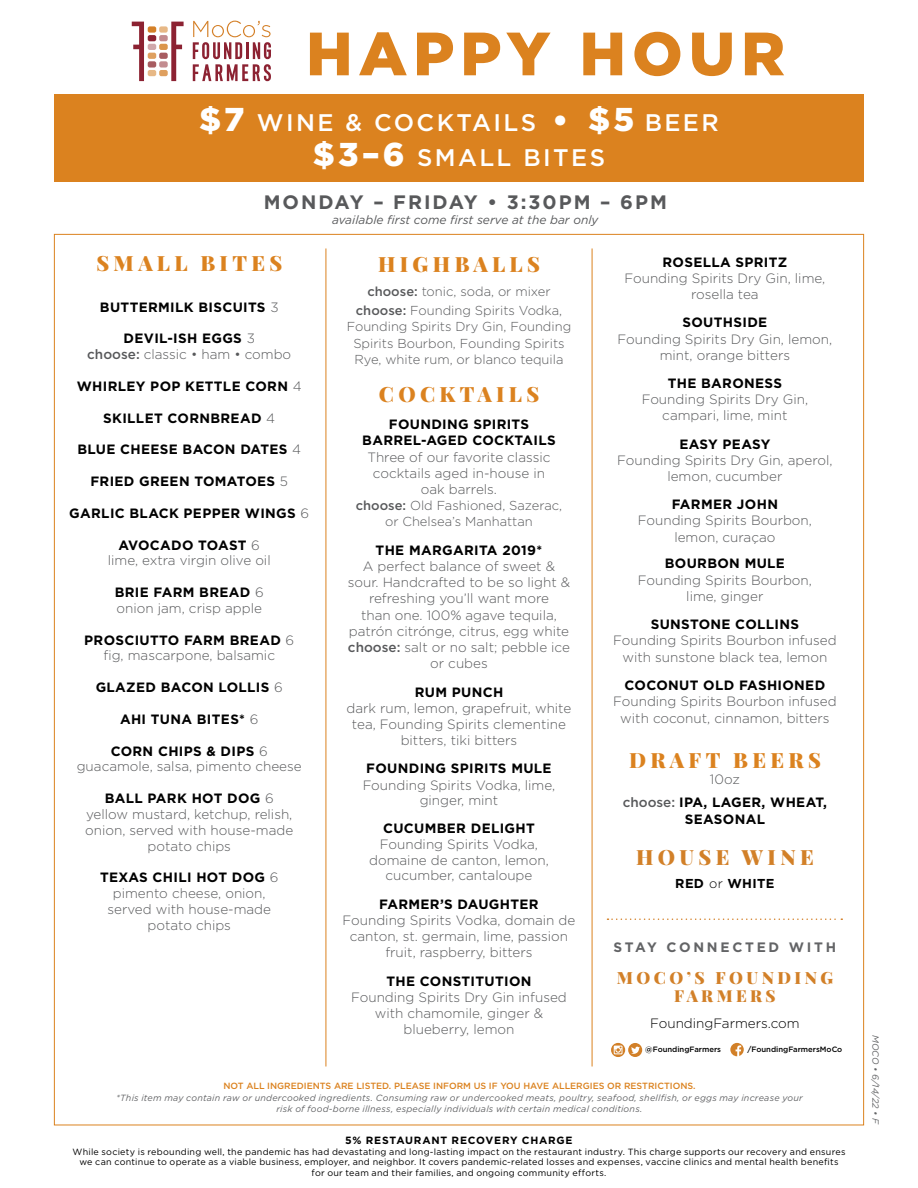
<style>
.page{position:relative;width:918px;height:1188px;background:#fff}
.page>*{position:absolute;margin:0;border:0;box-sizing:border-box;transform-origin:0 0}
.General_Description{font:900 60.9px "Gotham";letter-spacing:.1em;color:#db821f}
.General_Description-2{font:500 24px/34.5px "Gotham";letter-spacing:.1em;color:#fff;text-align:center}
.t1{font:900 21px "Playfair Display";letter-spacing:.21em;color:#db821f}
.t2{font:900 21px "Playfair Display";letter-spacing:.21em;color:#d28028}
.General_Description-3{font:700 19.5px "Gotham";letter-spacing:.1em;color:#58595b}
.t3{font:900 16.8px "Playfair Display";letter-spacing:.205em;color:#d28028}
.t4{font:900 16.5px "Playfair Display";letter-spacing:.21em;color:#d28028}
.t5{font:700 13.65px "Gotham";letter-spacing:.2em;color:#636466}
.t6{font:300 13.5px/16.2px "Gotham";color:#58595b;text-align:center}
.t7{font:700 13.5px/16.2px "Gotham";letter-spacing:.025em;color:#000;text-align:center}
.t8{font:300 13.5px "Gotham";color:#000}
.t9{font:300 12.9px/16.2px "Gotham";color:#58595b;text-align:center}
.t10{font:700 12.9px "Gotham";letter-spacing:.025em;color:#000}
.General_Description-4{font:italic 12px "Gotham";color:#58595b}
.t11{font:700 10.5px "Gotham";letter-spacing:.07em;color:#000}
.t12{font:9px/10.5px "Gotham";letter-spacing:.025em;color:#000;text-align:center}
.Pizza_Items{font:italic 9px/11.2px "Gotham";letter-spacing:.025em;color:#636466;text-align:center}
.Crop_List_XX{font:500 9px "Gotham";color:#db821f}
.t13{font:500 7.65px "Gotham";color:#000}
.s1{font-weight:900;font-size:33px}
.s2{font-weight:900;font-size:30px}
.s3{font-weight:300;color:#58595b}
.s4{font-weight:700;color:#000}
.s5{font-weight:500}
.s6{font-weight:500;color:#58595b}
.s7{font-weight:300}
</style>
<div class="page">
<div style="left:148px;top:53px;width:8px;height:6px;background:#dfa05f;border-radius:2px"></div>
<div style="left:159px;top:53px;width:9px;height:6px;background:#a85c61;border-radius:2px"></div>
<div style="left:148px;top:61px;width:8px;height:7px;background:#a85c61;border-radius:2px"></div>
<div style="left:159px;top:61px;width:9px;height:7px;background:#c38c90;border-radius:2px"></div>
<div style="left:148px;top:70px;width:8px;height:6px;background:#e7b886;border-radius:2px"></div>
<div style="left:159px;top:70px;width:9px;height:6px;background:#dfa05f;border-radius:2px"></div>
<div style="left:148px;top:26px;width:8px;height:7px;background:#d48028;border-radius:2px"></div>
<div style="left:159px;top:26px;width:9px;height:7px;background:#e7b886;border-radius:2px"></div>
<div style="left:148px;top:35px;width:8px;height:6px;background:#8c2232;border-radius:2px"></div>
<div style="left:159px;top:35px;width:9px;height:6px;background:#c38c90;border-radius:2px"></div>
<div style="left:148px;top:44px;width:8px;height:6px;background:#d0a8ab;border-radius:2px"></div>
<div style="left:159px;top:44px;width:9px;height:6px;background:#db954b;border-radius:2px"></div>
<svg style="left:132px;top:22px;width:12px;height:59px"></svg>
<svg style="left:171px;top:22px;width:13px;height:59px"></svg>
<svg style="left:193px;top:21px;width:78px;height:60px"></svg>
<hr style="left:326px;top:248px;width:1px;height:819px;background:#db821f">
<hr style="left:592px;top:248px;width:1px;height:819px;background:#db821f">
<svg style="left:730px;top:1043px;width:14px;height:13px"></svg>
<svg style="left:611px;top:1043px;width:31px;height:14px"></svg>
<svg style="left:608px;top:918px;width:234px;height:2px"></svg>
<div style="left:54px;top:94px;width:810px;height:88px;background:#db821f"></div>
<p class="General_Description" style="left:306px;top:12px;width:480px">HAPPY HOUR</p>
<p class="General_Description-2" style="left:199px;top:105px;width:521px"><span class="s1">$7</span> WINE &amp; COCKTAILS <span class="s2">•</span> <span class="s1">$5</span> BEER <span class="s1">$3–6</span> SMALL BITES</p>
<p class="General_Description-3" style="left:264px;top:189px;width:405px">MONDAY – FRIDAY • 3:30PM – 6PM</p>
<p class="General_Description-4" style="left:332px;top:212px;width:268px">available first come first serve at the bar only</p>
<p class="t1" style="left:96px;top:250px;width:188px">SMALL BITES</p>
<p class="t7" style="left:100px;top:299px;width:180px">BUTTERMILK BISCUITS <span class="s3">3</span></p>
<p class="t6" style="left:87px;top:330px;width:206px"><span class="s4">DEVIL-ISH EGGS</span> 3<br><span class="s5">choose:</span> classic • ham • combo</p>
<p class="t7" style="left:77px;top:378px;width:226px">WHIRLEY POP KETTLE CORN <span class="s3">4</span></p>
<p class="t7" style="left:103px;top:410px;width:174px">SKILLET CORNBREAD <span class="s3">4</span></p>
<p class="t7" style="left:77px;top:441px;width:225px">BLUE CHEESE BACON DATES <span class="s3">4</span></p>
<p class="t7" style="left:90px;top:473px;width:199px">FRIED GREEN TOMATOES <span class="s3">5</span></p>
<p class="t7" style="left:69px;top:505px;width:241px">GARLIC BLACK PEPPER WINGS <span class="s3">6</span></p>
<p class="t6" style="left:108px;top:536px;width:164px"><span class="s4">AVOCADO TOAST</span> 6 lime, extra virgin olive oil</p>
<p class="t6" style="left:115px;top:584px;width:150px;text-align:left"><span class="s4">BRIE FARM BREAD</span> 6 onion jam, crisp apple</p>
<p class="t6" style="left:84px;top:632px;width:212px"><span class="s4">PROSCIUTTO FARM BREAD</span> 6 fig, mascarpone, balsamic</p>
<p class="t7" style="left:96px;top:679px;width:189px">GLAZED BACON LOLLIS <span class="s3">6</span></p>
<p class="t7" style="left:120px;top:711px;width:140px">AHI TUNA BITES* <span class="s3">6</span></p>
<p class="t6" style="left:77px;top:743px;width:227px"><span class="s4">CORN CHIPS &amp; DIPS</span> 6 guacamole, salsa, pimento cheese</p>
<p class="t6" style="left:85px;top:790px;width:210px"><span class="s4">BALL PARK HOT DOG</span> 6 yellow mustard, ketchup, relish, onion, served with house-made potato chips</p>
<p class="t6" style="left:100px;top:869px;width:180px"><span class="s4">TEXAS CHILI HOT DOG</span> 6 pimento cheese, onion, served with house-made potato chips</p>
<p class="t1" style="left:378px;top:251px;width:163px">HIGHBALLS</p>
<p class="t9" style="left:367px;top:283px;width:185px"><span class="s5">choose:</span> tonic, soda, or mixer</p>
<p class="t9" style="left:347px;top:302px;width:226px"><span class="s5">choose:</span> Founding Spirits Vodka, Founding Spirits Dry Gin, Founding Spirits Bourbon, Founding Spirits Rye, white rum, or blanco tequila</p>
<p class="t1" style="left:379px;top:381px;width:162px">COCKTAILS</p>
<p class="t6" style="left:362px;top:416px;width:195px"><span class="s4">FOUNDING SPIRITS<br>BARREL-AGED COCKTAILS<br></span>Three of our favorite classic cocktails aged in-house in oak barrels.</p>
<p class="t9" style="left:356px;top:497px;width:208px"><span class="s5">choose:</span> Old Fashioned, Sazerac, or Chelsea’s Manhattan</p>
<p class="t6" style="left:348px;top:542px;width:224px"><span class="s4">THE MARGARITA 2019*<br></span>A perfect balance of sweet &amp; sour. Handcrafted to be so light &amp; refreshing you’ll want more<br>than one. 100% agave tequila, patrón citrónge, citrus, egg white <span class="s5">choose:</span> salt or no salt; pebble ice or cubes</p>
<p class="t6" style="left:347px;top:683px;width:226px"><span class="s4">RUM PUNCH<br></span>dark rum, lemon, grapefruit, white tea, Founding Spirits clementine bitters, tiki bitters</p>
<p class="t6" style="left:363px;top:760px;width:194px;line-height:15.6px"><span class="s4">FOUNDING SPIRITS MULE<br></span>Founding Spirits Vodka, lime, ginger, mint</p>
<p class="t6" style="left:369px;top:820px;width:181px;line-height:15.8px"><span class="s4">CUCUMBER DELIGHT<br></span>Founding Spirits Vodka, domaine de canton, lemon, cucumber, cantaloupe</p>
<p class="t6" style="left:343px;top:895px;width:234px"><span class="s4">FARMER’S DAUGHTER<br></span>Founding Spirits Vodka, domain de canton, st. germain, lime, passion fruit, raspberry, bitters</p>
<p class="t6" style="left:351px;top:972px;width:217px"><span class="s4">THE CONSTITUTION<br></span>Founding Spirits Dry Gin infused with chamomile, ginger &amp; blueberry, lemon</p>
<p class="t6" style="left:624px;top:254px;width:202px"><span class="s4">ROSELLA SPRITZ<br></span>Founding Spirits Dry Gin, lime, rosella tea</p>
<p class="t6" style="left:618px;top:314px;width:216px"><span class="s4">SOUTHSIDE<br></span>Founding Spirits Dry Gin, lemon, mint, orange bitters</p>
<p class="t6" style="left:642px;top:375px;width:168px"><span class="s4">THE BARONESS<br></span>Founding Spirits Dry Gin, campari, lime, mint</p>
<p class="t6" style="left:617px;top:435px;width:217px"><span class="s4">EASY PEASY<br></span>Founding Spirits Dry Gin, aperol, lemon, cucumber</p>
<p class="t6" style="left:638px;top:496px;width:176px"><span class="s4">FARMER JOHN<br></span>Founding Spirits Bourbon, lemon, curaçao</p>
<p class="t6" style="left:638px;top:555px;width:176px"><span class="s4">BOURBON MULE<br></span>Founding Spirits Bourbon, lime, ginger</p>
<p class="t6" style="left:613px;top:616px;width:225px"><span class="s4">SUNSTONE COLLINS<br></span>Founding Spirits Bourbon infused with sunstone black tea, lemon</p>
<p class="t6" style="left:613px;top:677px;width:225px"><span class="s4">COCONUT OLD FASHIONED<br></span>Founding Spirits Bourbon infused with coconut, cinnamon, bitters</p>
<p class="t1" style="left:629px;top:746px;width:193px">DRAFT BEERS</p>
<p class="t6" style="left:710px;top:771px;width:31px">10oz</p>
<p class="t7" style="left:623px;top:795px;width:206px"><span class="s6">choose:</span> IPA, LAGER, WHEAT,<br>SEASONAL</p>
<p class="t2" style="left:636px;top:843px;width:179px">HOUSE WINE</p>
<p class="t10" style="left:675px;top:875px;width:101px">RED <span class="s7">or</span> WHITE</p>
<p class="t5" style="left:614px;top:938px;width:224px">STAY CONNECTED WITH</p>
<p class="t3" style="left:617px;top:967px;width:218px">MOCO’S FOUNDING</p>
<p class="t4" style="left:674px;top:985px;width:103px">FARMERS</p>
<p class="t8" style="left:650px;top:1015px;width:151px">FoundingFarmers.com</p>
<p class="t13" style="left:645px;top:1045px;width:77px">@FoundingFarmers</p>
<p class="t13" style="left:748px;top:1045px;width:96px">/FoundingFarmersMoCo</p>
<p class="Crop_List_XX" style="left:223px;top:1080px;width:474px">NOT ALL INGREDIENTS ARE LISTED. PLEASE INFORM US IF YOU HAVE ALLERGIES OR RESTRICTIONS.</p>
<p class="Pizza_Items" style="left:116px;top:1092px;width:688px">*This item may contain raw or undercooked ingredients. Consuming raw or undercooked meats, poultry, seafood, shellfish, or eggs may increase your risk of food-borne illness, especially individuals with certain medical conditions.</p>
<p class="t11" style="left:345px;top:1134px;width:229px">5% RESTAURANT RECOVERY CHARGE</p>
<p class="t12" style="left:73px;top:1146px;width:774px">While society is rebounding well, the pandemic has had devastating and long-lasting impact on the restaurant industry. This charge supports our recovery and ensures we can continue to operate as a viable business, employer, and neighbor. It covers pandemic-related losses and expenses, vaccine clinics and mental health benefits for our team and their families, and ongoing community efforts.</p>
<p class="Pizza_Items" style="left:882px;top:1035px;width:92px;rotate:90deg">MOCO • 6/14/22 • F</p>
</div>
